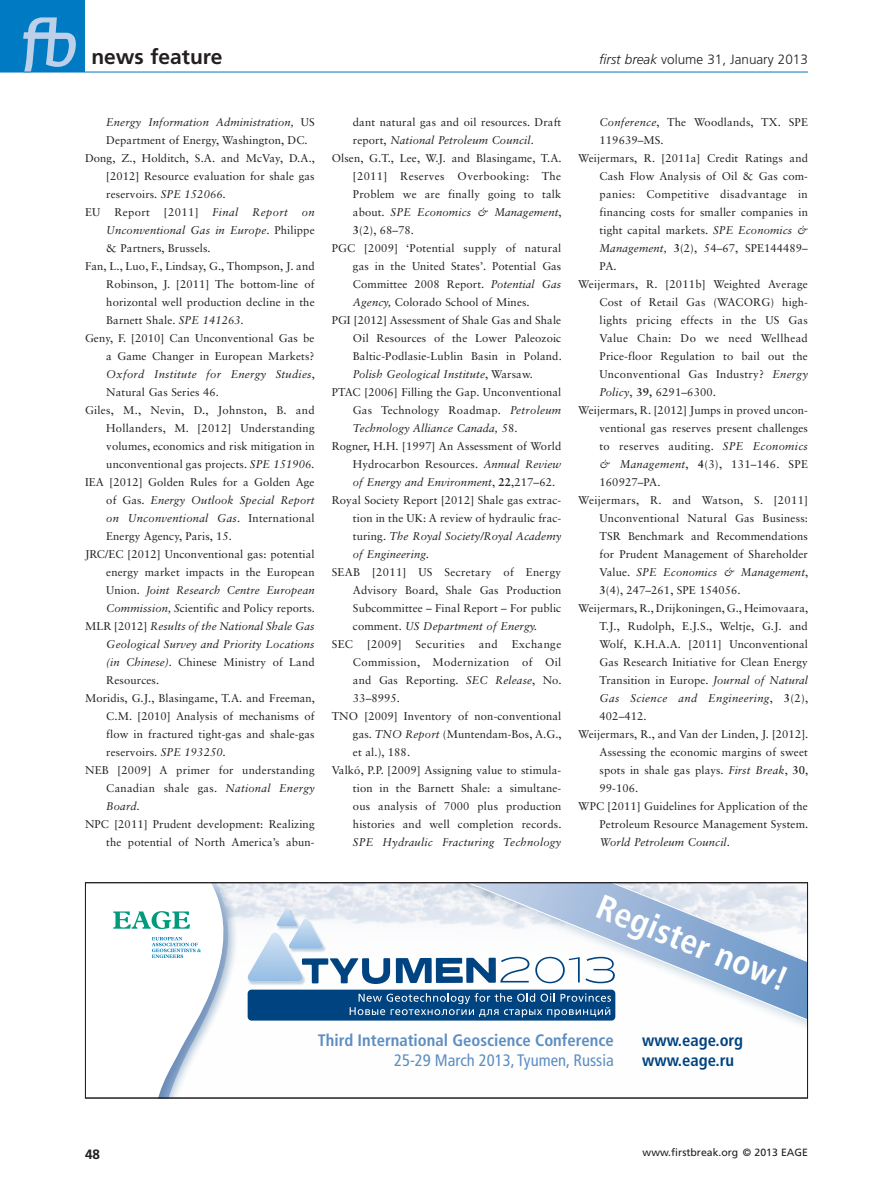
<style>
.page{position:relative;width:893px;height:1191px;background:#fff}
.page>*{position:absolute;margin:0;border:0;box-sizing:border-box;transform-origin:0 0}
.t1{font:700 condensed 34.5px "Frutiger LTCYR";color:#fff}
.t2{font:700 21px "Frutiger LT Std";color:#231f20}
.t3{font:700 condensed 16.65px "Frutiger LT Std";color:#5d8ec2}
.t4{font:condensed 16.65px "Frutiger LT Std";color:#5d8ec2}
.t5{font:700 condensed 16.65px/20px "Frutiger LT Std";color:#004381}
.t6{font:300 13.5px "Frutiger LT Std";color:#231f20}
.t7{font:700 13.5px "Frutiger LT Std";color:#231f20}
._06-Referenties{font:11.25px/18px "Sabon LT Std";letter-spacing:.01em;color:#231f20;text-align:justify}
._06-Referenties-2{font:italic 11.25px/18px "Sabon LT Std";letter-spacing:.01em;color:#231f20;text-align:justify}
.t8{font:10.5px "Frutiger LT Std";color:#231f20}
.s1{font-style:italic}
.s2{font-style:normal}
.s3{font-weight:700}
</style>
<div class="page">
<div style="left:0;top:0;width:85px;height:72px;background:#007ac2"></div>
<svg style="left:23px;top:17px;width:53px;height:55px"></svg>
<hr style="left:0;top:72px;width:808px;height:1px;background:#007ac2">
<svg style="left:113px;top:884px;width:330px;height:212px"></svg>
<div style="left:443px;top:882px;width:365px;height:162px;background:#004381;opacity:.2"></div>
<svg style="left:448px;top:884px;width:358px;height:148px"></svg>
<div style="left:85px;top:882px;width:723px;height:216px;border:1px solid #231f20"></div>
<h2 class="t2" style="left:91px;top:45px;width:132px">news feature</h2>
<p class="t6" style="left:599px;top:52px;width:210px"><span class="s1">first break</span> volume 31, January 2013</p>
<p class="_06-Referenties" style="left:106px;top:113px;width:210px"><span class="s1">Energy Information Administration,</span> US<br>Department of Energy, Washington, DC.</p>
<p class="_06-Referenties" style="left:106px;top:149px;width:210px;text-indent:-21px">Dong, Z., Holditch, S.A. and McVay, D.A., [2012] Resource evaluation for shale gas reservoirs. <span class="s1">SPE 152066.</span></p>
<p class="_06-Referenties" style="left:106px;top:203px;width:210px;text-indent:-21px">EU Report [2011] <span class="s1">Final Report on Unconventional Gas in Europe</span>. Philippe &amp; Partners, Brussels.</p>
<p class="_06-Referenties" style="left:106px;top:257px;width:210px;text-indent:-21px">Fan, L., Luo, F., Lindsay, G., Thompson, J. and Robinson, J. [2011] The bottom-line of horizontal well production decline in the Barnett Shale. <span class="s1">SPE 141263.</span></p>
<p class="_06-Referenties" style="left:106px;top:329px;width:210px;text-indent:-21px">Geny, F. [2010] Can Unconventional Gas be a Game Changer in European Markets?<br><span class="s1">Oxford Institute for Energy Studies</span>, Natural Gas Series 46.</p>
<p class="_06-Referenties" style="left:106px;top:401px;width:210px;text-indent:-21px">Giles, M., Nevin, D., Johnston, B. and Hollanders, M. [2012] Understanding volumes, economics and risk mitigation in unconventional gas projects. <span class="s1">SPE 151906.</span></p>
<p class="_06-Referenties" style="left:106px;top:473px;width:210px;text-indent:-21px">IEA [2012] Golden Rules for a Golden Age of Gas. <span class="s1">Energy Outlook Special Report on Unconventional Gas</span>. International Energy Agency, Paris, 15.</p>
<p class="_06-Referenties" style="left:106px;top:545px;width:210px;text-indent:-21px">JRC/EC [2012] Unconventional gas: potential energy market impacts in the European Union. <span class="s1">Joint Research Centre European Commission, S</span>cientific and Policy reports.</p>
<p class="_06-Referenties-2" style="left:106px;top:617px;width:210px;text-indent:-21px"><span class="s2">MLR [2012]</span> Results of the National Shale Gas Geological Survey and Priority Locations (in Chinese)<span class="s2">. Chinese Ministry of Land Resources.</span></p>
<p class="_06-Referenties" style="left:106px;top:689px;width:210px;text-indent:-21px">Moridis, G.J., Blasingame, T.A. and Freeman, C.M. [2010] Analysis of mechanisms of flow in fractured tight-gas and shale-gas reservoirs. <span class="s1">SPE 193250.</span></p>
<p class="_06-Referenties" style="left:106px;top:761px;width:210px;text-indent:-21px">NEB [2009] A primer for understanding Canadian shale gas. <span class="s1">National Energy Board.</span></p>
<p class="_06-Referenties" style="left:85px;top:815px;width:231px;text-align:right">NPC [2011] Prudent development: Realizing the potential of North America’s abun-</p>
<p class="_06-Referenties" style="left:353px;top:113px;width:210px">dant natural gas and oil resources. Draft report, <span class="s1">National Petroleum Council</span>.</p>
<p class="_06-Referenties" style="left:353px;top:149px;width:210px;text-indent:-21px">Olsen, G.T., Lee, W.J. and Blasingame, T.A. [2011] Reserves Overbooking: The Problem we are finally going to talk about. <span class="s1">SPE Economics &amp; Management</span>, <span class="s3">3</span>(2), 68–78.</p>
<p class="_06-Referenties" style="left:353px;top:239px;width:210px;text-indent:-21px">PGC [2009] ‘Potential supply of natural gas in the United States’. Potential Gas Committee 2008 Report. <span class="s1">Potential Gas Agency,</span> Colorado School of Mines.</p>
<p class="_06-Referenties" style="left:353px;top:311px;width:210px;text-indent:-21px">PGI [2012] Assessment of Shale Gas and Shale Oil Resources of the Lower Paleozoic Baltic-Podlasie-Lublin Basin in Poland.<br><span class="s1">Polish Geological Institute</span>, Warsaw.</p>
<p class="_06-Referenties" style="left:353px;top:383px;width:210px;text-indent:-21px">PTAC [2006] Filling the Gap. Unconventional Gas Technology Roadmap. <span class="s1">Petroleum Technology Alliance Canada,</span> 58.</p>
<p class="_06-Referenties" style="left:353px;top:437px;width:210px;text-indent:-21px">Rogner, H.H. [1997] An Assessment of World Hydrocarbon Resources. <span class="s1">Annual Review of Energy and Environment</span>, <span class="s3">22</span>,217–62.</p>
<p class="_06-Referenties" style="left:353px;top:491px;width:210px;text-indent:-21px">Royal Society Report [2012] Shale gas extrac&shy;tion in the UK: A review of hydraulic frac&shy;turing. <span class="s1">The Royal Society/Royal Academy of Engineering.</span></p>
<p class="_06-Referenties" style="left:353px;top:563px;width:210px;text-indent:-21px">SEAB [2011] US Secretary of Energy Advisory Board, Shale Gas Production Subcommittee – Final Report – For public comment. <span class="s1">US Department of Energy.</span></p>
<p class="_06-Referenties" style="left:353px;top:635px;width:210px;text-indent:-21px">SEC [2009] Securities and Exchange Commission, Modernization of Oil and Gas Reporting. <span class="s1">SEC Release</span>, No.<br>33–8995.</p>
<p class="_06-Referenties" style="left:353px;top:707px;width:210px;text-indent:-21px">TNO [2009] Inventory of non-conventional gas. <span class="s1">TNO Report</span> (Muntendam-Bos, A.G., et al.), 188.</p>
<p class="_06-Referenties" style="left:353px;top:761px;width:210px;text-indent:-21px">Valkó, P.P. [2009] Assigning value to stimula&shy;tion in the Barnett Shale: a simultane&shy;ous analysis of 7000 plus production histories and well completion records.<br><span class="s1">SPE Hydraulic Fracturing Technology</span></p>
<p class="_06-Referenties" style="left:600px;top:113px;width:210px"><span class="s1">Conference</span>, The Woodlands, TX. SPE<br>119639–MS.</p>
<p class="_06-Referenties" style="left:600px;top:149px;width:210px;text-indent:-21px">Weijermars, R. [2011a] Credit Ratings and Cash Flow Analysis of Oil &amp; Gas com&shy;panies: Competitive disadvantage in financing costs for smaller companies in tight capital markets. <span class="s1">SPE Economics &amp; Management,</span> <span class="s3">3</span>(2), 54–67, SPE144489– PA.</p>
<p class="_06-Referenties" style="left:600px;top:275px;width:210px;text-indent:-21px">Weijermars, R. [2011b] Weighted Average Cost of Retail Gas (WACORG) high&shy;lights pricing effects in the US Gas Value Chain: Do we need Wellhead Price-floor Regulation to bail out the Unconventional Gas Industry? <span class="s1">Energy Policy</span>, <span class="s3">39,</span> 6291–6300<span class="s1">.</span></p>
<p class="_06-Referenties" style="left:600px;top:401px;width:210px;text-indent:-21px">Weijermars, R. [2012] Jumps in proved uncon&shy;ventional gas reserves present challenges to reserves auditing. <span class="s1">SPE Economics &amp; Management</span>, <span class="s3">4</span>(3), 131–146. SPE 160927–PA.</p>
<p class="_06-Referenties" style="left:600px;top:491px;width:210px;text-indent:-21px">Weijermars, R. and Watson, S. [2011] Unconventional Natural Gas Business:<br>TSR Benchmark and Recommendations for Prudent Management of Shareholder Value. <span class="s1">SPE Economics &amp; Management</span>, <span class="s3">3</span>(4), 247–261, SPE 154056.</p>
<p class="_06-Referenties" style="left:600px;top:599px;width:210px;text-indent:-21px">Weijermars, R., Drijkoningen, G., Heimovaara, T.J., Rudolph, E.J.S., Weltje, G.J. and Wolf, K.H.A.A. [2011] Unconventional Gas Research Initiative for Clean Energy Transition in Europe. <span class="s1">Journal of Natural Gas Science and Engineering</span>, <span class="s3">3</span>(2), 402–412.</p>
<p class="_06-Referenties" style="left:600px;top:725px;width:210px;text-indent:-21px">Weijermars, R., and Van der Linden, J. [2012].<br>Assessing the economic margins of sweet spots in shale gas plays. <span class="s1">First Break</span>, <span class="s3">30</span>, 99-106.</p>
<p class="_06-Referenties" style="left:600px;top:797px;width:210px;text-indent:-21px">WPC [2011] Guidelines for Application of the Petroleum Resource Management System.<br><span class="s1">World Petroleum Council</span>.</p>
<h1 class="t1" style="left:605px;top:887px;width:205px;rotate:22deg">Register now!</h1>
<h3 class="t3" style="left:318px;top:1030px;width:297px">Third International Geoscience Conference</h3>
<h3 class="t4" style="left:394px;top:1050px;width:221px">25-29 March 2013, Tyumen, Russia</h3>
<h3 class="t5" style="left:642px;top:1030px;width:103px">www.eage.org www.eage.ru</h3>
<p class="t7" style="left:85px;top:1146px;width:17px">48</p>
<p class="t8" style="left:643px;top:1146px;width:167px">www.firstbreak.org © 2013 EAGE</p>
</div>
